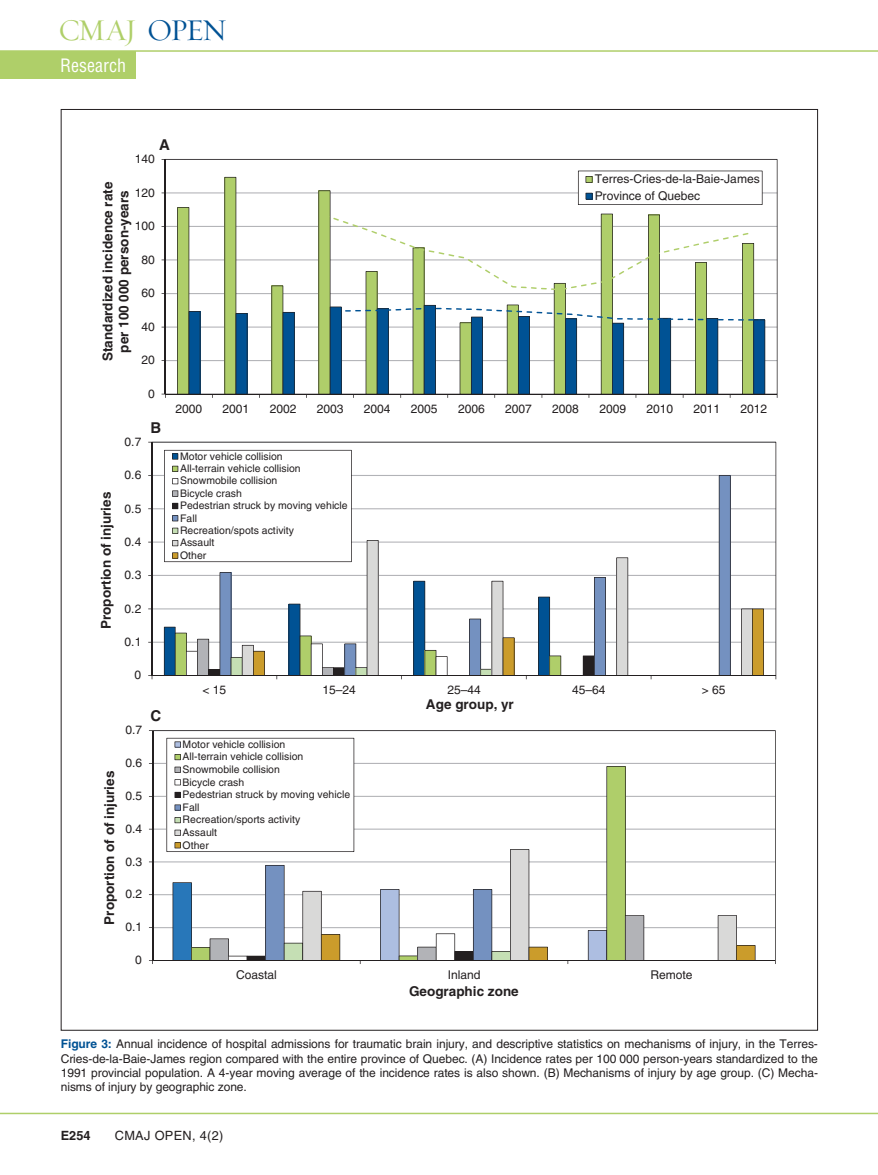
<style>
.page{position:relative;width:878px;height:1175px;background:#fff}
.page>*{position:absolute;margin:0;border:0;box-sizing:border-box;transform-origin:0 0}
.t1{font:30.75px "Requiem Display HTF Roman";letter-spacing:-.08em;color:#afcf69}
.t2{font:condensed 18px "Helvetica LT Std";color:#fff}
.t3{font:700 15px "Helvetica LT Std";color:#231f20}
.t4{font:700 13.5px/16px "Helvetica LT Std";color:#231f20;text-align:center}
.t5{font:12.75px "Helvetica LT Std";letter-spacing:.025em;color:#231f20}
.t6{font:700 12.75px "Helvetica LT Std";color:#231f20}
.t7{font:12px/14.2px "Helvetica LT Std";letter-spacing:-.005em;color:#231f20}
.t8{font:10.5px/12.6px "Helvetica LT Std";color:#231f20}
.s1{color:#005294}
.s2{font-weight:700;color:#005294}
</style>
<div class="page">
<hr style="left:0;top:1112px;width:878px;height:2px;background:#afcf69">
<div style="left:0;top:51px;width:135px;height:27px;background:#afcf69"></div>
<hr style="left:0;top:50px;width:878px;height:2px;background:#afcf69">
<svg style="left:153px;top:730px;width:622px;height:230px"></svg>
<svg style="left:588px;top:766px;width:56px;height:194px"></svg>
<svg style="left:172px;top:865px;width:168px;height:95px"></svg>
<svg style="left:380px;top:849px;width:168px;height:111px"></svg>
<svg style="left:717px;top:915px;width:38px;height:45px"></svg>
<hr style="left:152px;top:730px;width:1px;height:230px;background:#231f20">
<hr style="left:152px;top:960px;width:623px;height:1px;background:#231f20">
<svg style="left:166px;top:738px;width:188px;height:114px"></svg>
<svg style="left:166px;top:159px;width:611px;height:235px"></svg>
<svg style="left:177px;top:207px;width:23px;height:187px"></svg>
<svg style="left:224px;top:177px;width:23px;height:217px"></svg>
<svg style="left:271px;top:285px;width:23px;height:109px;background:#709a83"></svg>
<hr style="left:165px;top:159px;width:1px;height:235px;background:#231f20">
<hr style="left:165px;top:394px;width:612px;height:1px;background:#231f20">
<svg style="left:318px;top:171px;width:447px;height:227px"></svg>
<hr style="left:152px;top:441px;width:623px;height:2px;background:#b2b3b7">
<svg style="left:152px;top:442px;width:624px;height:233px"></svg>
<svg style="left:538px;top:596px;width:23px;height:79px"></svg>
<svg style="left:413px;top:581px;width:34px;height:94px"></svg>
<svg style="left:582px;top:577px;width:24px;height:98px"></svg>
<svg style="left:718px;top:475px;width:12px;height:200px;background:#7790b9"></svg>
<svg style="left:616px;top:557px;width:12px;height:118px"></svg>
<svg style="left:469px;top:581px;width:45px;height:94px"></svg>
<svg style="left:741px;top:608px;width:23px;height:67px;background:#bfaa77"></svg>
<hr style="left:151px;top:442px;width:1px;height:233px;background:#231f20">
<hr style="left:152px;top:675px;width:623px;height:1px;background:#231f20">
<svg style="left:164px;top:450px;width:214px;height:229px"></svg>
<h1 class="t1" style="left:58px;top:12px;width:170px">CMAJ <span class="s1">OPEN</span></h1>
<h2 class="t2" style="left:60px;top:54px;width:67px">Research</h2>
<p class="t3" style="left:159px;top:136px;width:12px">A</p>
<p class="t7" style="left:135px;top:152px;width:22px">140</p>
<p class="t4" style="left:99px;top:361px;width:181px;rotate:-90deg">Standardized incidence rate per 100 000 person-years</p>
<p class="t7" style="left:594px;top:170px;width:166px;line-height:16.8px">Terres-Cries-de-la-Baie-James<br>Province of Quebec</p>
<p class="t7" style="left:135px;top:185px;width:22px">120</p>
<p class="t7" style="left:135px;top:219px;width:22px">100</p>
<p class="t7" style="left:141px;top:252px;width:15px">80</p>
<p class="t7" style="left:141px;top:286px;width:15px">60</p>
<p class="t7" style="left:141px;top:319px;width:15px">40</p>
<p class="t7" style="left:141px;top:353px;width:15px">20</p>
<p class="t4" style="left:98px;top:629px;width:139px;rotate:-90deg">Proportion of injuries</p>
<p class="t7" style="left:148px;top:386px;width:8px">0</p>
<p class="t7" style="left:125px;top:434px;width:18px">0.7</p>
<p class="t7" style="left:125px;top:468px;width:18px">0.6</p>
<p class="t7" style="left:125px;top:501px;width:18px">0.5</p>
<p class="t7" style="left:125px;top:534px;width:18px">0.4</p>
<p class="t7" style="left:125px;top:568px;width:18px">0.3</p>
<p class="t7" style="left:125px;top:601px;width:18px">0.2</p>
<p class="t7" style="left:125px;top:634px;width:18px">0.1</p>
<p class="t7" style="left:134px;top:668px;width:8px">0</p>
<p class="t3" style="left:150px;top:419px;width:12px">B</p>
<p class="t7" style="left:125px;top:723px;width:18px">0.7</p>
<p class="t3" style="left:150px;top:707px;width:12px">C</p>
<p class="t4" style="left:101px;top:924px;width:155px;rotate:-90deg">Proportion of of injuries</p>
<p class="t7" style="left:125px;top:756px;width:18px">0.6</p>
<p class="t7" style="left:125px;top:788px;width:18px">0.5</p>
<p class="t7" style="left:125px;top:821px;width:18px">0.4</p>
<p class="t7" style="left:125px;top:854px;width:18px">0.3</p>
<p class="t7" style="left:125px;top:887px;width:18px">0.2</p>
<p class="t7" style="left:125px;top:920px;width:18px">0.1</p>
<p class="t7" style="left:135px;top:952px;width:8px">0</p>
<p class="t7" style="left:176px;top:401px;width:28px">2000</p>
<p class="t7" style="left:223px;top:401px;width:28px">2001</p>
<p class="t7" style="left:270px;top:401px;width:28px">2002</p>
<p class="t7" style="left:317px;top:401px;width:28px">2003</p>
<p class="t7" style="left:364px;top:401px;width:28px">2004</p>
<p class="t7" style="left:411px;top:401px;width:28px">2005</p>
<p class="t7" style="left:458px;top:401px;width:28px">2006</p>
<p class="t7" style="left:505px;top:401px;width:28px">2007</p>
<p class="t7" style="left:552px;top:401px;width:28px">2008</p>
<p class="t7" style="left:599px;top:401px;width:28px">2009</p>
<p class="t7" style="left:646px;top:401px;width:28px">2010</p>
<p class="t7" style="left:693px;top:401px;width:28px">2011</p>
<p class="t7" style="left:740px;top:401px;width:28px">2012</p>
<p class="t8" style="left:180px;top:450px;width:169px">Motor vehicle collision<br>All-terrain vehicle collision<br>Snowmobile collision<br>Bicycle crash<br>Pedestrian struck by moving vehicle<br>Fall<br>Recreation/spots activity<br>Assault<br>Other</p>
<p class="t7" style="left:202px;top:683px;width:25px">&lt; 15</p>
<p class="t7" style="left:322px;top:683px;width:35px">15–24</p>
<p class="t7" style="left:447px;top:683px;width:35px">25–44</p>
<p class="t7" style="left:572px;top:683px;width:35px">45–64</p>
<p class="t7" style="left:701px;top:683px;width:25px">&gt; 65</p>
<p class="t8" style="left:183px;top:737px;width:169px">Motor vehicle collision<br>All-terrain vehicle collision<br>Snowmobile collision<br>Bicycle crash<br>Pedestrian struck by moving vehicle<br>Fall<br>Recreation/sports activity<br>Assault<br>Other</p>
<p class="t4" style="left:426px;top:696px;width:89px">Age group, yr</p>
<p class="t7" style="left:236px;top:967px;width:42px">Coastal</p>
<p class="t7" style="left:448px;top:967px;width:34px">Inland</p>
<p class="t7" style="left:650px;top:967px;width:43px">Remote</p>
<p class="t4" style="left:409px;top:983px;width:111px">Geographic zone</p>
<p class="t7" style="left:61px;top:1036px;width:758px;text-align:justify"><span class="s2">Figure 3:</span> Annual incidence of hospital admissions for traumatic brain injury, and descriptive statistics on mechanisms of injury, in the Terres-Cries-de-la-Baie-James region compared with the entire province of Quebec. (A) Incidence rates per 100 000 person-years standardized to the 1991 provincial population. A 4-year moving average of the incidence rates is also shown. (B) Mechanisms of injury by age group. (C) Mecha&shy;nisms of injury by geographic zone.</p>
<p class="t6" style="left:61px;top:1127px;width:31px">E254</p>
<p class="t5" style="left:115px;top:1127px;width:110px">CMAJ OPEN, 4(2)</p>
</div>
